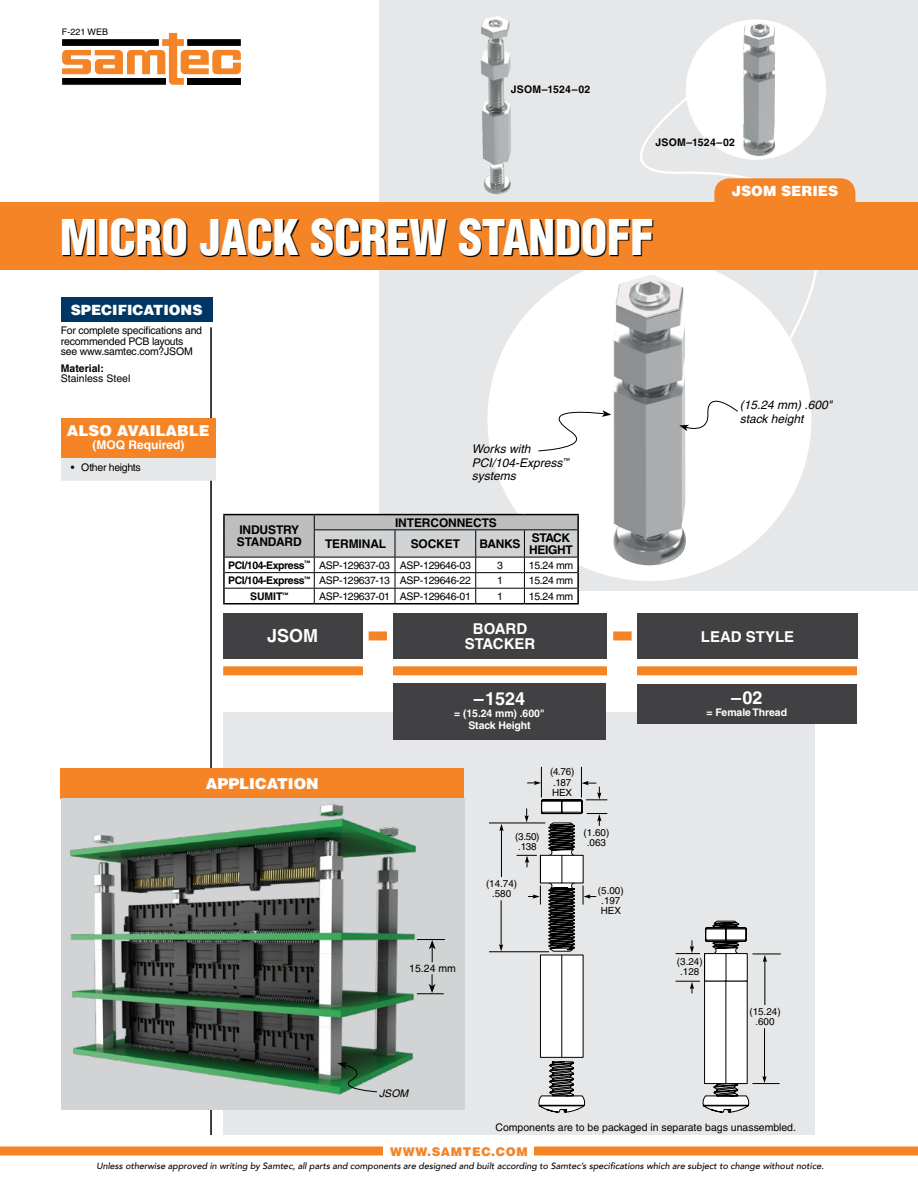
<style>
.page{position:relative;width:918px;height:1188px;background:#fff}
.page>*{position:absolute;margin:0;border:0;box-sizing:border-box;transform-origin:0 0}
.t1{font:900 condensed 48px "Helvetica";letter-spacing:-.01em;color:#fff}
.t2{font:700 18px "Helvetica";color:#fff}
.t3{font:900 15px "Helvetica";color:#fff}
.t4{font:700 15px/15px "Helvetica";color:#fff;text-align:center}
.t5{font:900 14.1px "Helvetica";color:#fff}
.t6{font:italic 12px/13.5px "Helvetica";color:#000}
.t7{font:700 12px/12px "Helvetica";letter-spacing:-.01em;color:#000}
.t8{font:900 12px "Helvetica";letter-spacing:.05em;color:#f58427}
.t9{font:700 12px "Helvetica";color:#fff}
.t10{font:700 12px/12px "Helvetica";letter-spacing:-.03em;color:#000}
.t11{font:10.5px/10.5px "Helvetica";letter-spacing:-.02em;color:#000}
.t12{font:10.5px "Helvetica";color:#000}
.t13{font:700 10.5px/12px "Helvetica";letter-spacing:-.01em;color:#fff;text-align:center}
.t14{font:700 10.5px "Helvetica";letter-spacing:.02em;color:#000}
.t15{font:700 10.5px "Helvetica";color:#000}
.t16{font:italic 10.5px "Helvetica";color:#000}
.t17{font:9.9px/9.9px "Helvetica";color:#000;text-align:center}
.t18{font:italic 500 9px "Avenir";color:#000}
.t19{font:9px "Helvetica";color:#000}
.s1{font-weight:700}
</style>
<div class="page">
<div style="left:379px;top:0;width:539px;height:591px;background:#e6e7e8"></div>
<svg style="left:576px;top:74px;width:342px;height:323px"></svg>
<svg style="left:686px;top:19px;width:140px;height:141px;background:#d8d9d9"></svg>
<div style="left:487px;top:257px;width:324px;height:324px;background:#fff;border-radius:50%"></div>
<img style="left:613px;top:275px;width:73px;height:291px">
<img style="left:481px;top:16px;width:263px;height:179px">
<svg style="left:679px;top:386px;width:59px;height:48px"></svg>
<svg style="left:538px;top:410px;width:73px;height:41px"></svg>
<div style="left:0;top:203px;width:918px;height:67px;background:#f58427"></div>
<div style="left:0;top:1147px;width:918px;height:9px;background:#f58427"></div>
<div style="left:384px;top:1145px;width:150px;height:13px;background:#fff"></div>
<svg style="left:62px;top:33px;width:179px;height:52px"></svg>
<div style="left:62px;top:78px;width:104px;height:7px;background:#000"></div>
<div style="left:187px;top:78px;width:54px;height:7px;background:#000"></div>
<svg style="left:63px;top:219px;width:591px;height:39px"></svg>
<hr style="left:210px;top:327px;width:2px;height:808px;background:#000">
<div style="left:61px;top:457px;width:155px;height:24px;background:#e6e7e8"></div>
<div style="left:61px;top:418px;width:155px;height:39px;background:#f58427"></div>
<div style="left:714px;top:178px;width:141px;height:25px;background:#f58427"></div>
<div style="left:223px;top:713px;width:591px;height:422px;background:#e6e7e8"></div>
<div style="left:223px;top:666px;width:634px;height:9px;background:#f58427"></div>
<div style="left:223px;top:613px;width:634px;height:46px;background:#414042"></div>
<div style="left:393px;top:684px;width:213px;height:56px;background:#414042"></div>
<div style="left:363px;top:605px;width:30px;height:74px;background:#fff"></div>
<div style="left:369px;top:631px;width:18px;height:9px;background:#f58427"></div>
<div style="left:608px;top:605px;width:30px;height:74px;background:#fff"></div>
<div style="left:613px;top:631px;width:19px;height:9px;background:#f58427"></div>
<div style="left:637px;top:684px;width:219px;height:40px;background:#414042"></div>
<hr style="left:223px;top:514px;width:91px;height:1px;background:#000">
<hr style="left:314px;top:514px;width:81px;height:1px;background:#000">
<hr style="left:395px;top:514px;width:81px;height:1px;background:#000">
<hr style="left:476px;top:514px;width:48px;height:1px;background:#000">
<hr style="left:524px;top:514px;width:55px;height:1px;background:#000">
<svg style="left:223px;top:515px;width:356px;height:89px"></svg>
<div style="left:705px;top:981px;width:42px;height:103px;background:#fff"></div>
<hr style="left:726px;top:981px;width:1px;height:103px;background:#000">
<svg style="left:499px;top:944px;width:5px;height:7px"></svg>
<hr style="left:501px;top:900px;width:1px;height:48px;background:#000">
<hr style="left:501px;top:830px;width:1px;height:47px;background:#000">
<svg style="left:499px;top:824px;width:5px;height:7px"></svg>
<hr style="left:489px;top:823px;width:56px;height:1px;background:#000">
<hr style="left:541px;top:767px;width:1px;height:31px;background:#000">
<hr style="left:581px;top:767px;width:1px;height:31px;background:#000">
<svg style="left:517px;top:781px;width:90px;height:332px"></svg>
<hr style="left:489px;top:952px;width:60px;height:1px;background:#000">
<hr style="left:764px;top:1028px;width:1px;height:51px;background:#000">
<svg style="left:676px;top:921px;width:105px;height:129px"></svg>
<svg style="left:703px;top:1061px;width:77px;height:52px"></svg>
<div style="left:61px;top:768px;width:403px;height:31px;background:#f58427"></div>
<div style="left:61px;top:799px;width:403px;height:311px;background:#d1d3d4"></div>
<img style="left:63px;top:798px;width:372px;height:297px">
<svg style="left:336px;top:1062px;width:42px;height:30px"></svg>
<div style="left:61px;top:297px;width:151px;height:24px;background:#003663"></div>
<p class="t19" style="left:62px;top:26px;width:48px">F-221 WEB</p>
<p class="t14" style="left:511px;top:83px;width:81px">JSOM–1524–02</p>
<p class="t14" style="left:656px;top:136px;width:81px">JSOM–1524–02</p>
<h3 class="t5" style="left:732px;top:182px;width:108px">JSOM SERIES</h3>
<h1 class="t1" style="left:60px;top:207px;width:596px">MICRO JACK SCREW STANDOFF</h1>
<h3 class="t5" style="left:71px;top:301px;width:133px">SPECIFICATIONS</h3>
<p class="t11" style="left:61px;top:325px;width:143px">For complete specifications and recommended PCB layouts see www.samtec.com?JSOM</p>
<p class="t15" style="left:61px;top:362px;width:45px">Material:</p>
<p class="t12" style="left:61px;top:372px;width:71px">Stainless Steel</p>
<h3 class="t3" style="left:67px;top:420px;width:144px">ALSO AVAILABLE</h3>
<p class="t9" style="left:92px;top:438px;width:94px">(MOQ Required)</p>
<p class="t11" style="left:71px;top:463px;width:72px">• Other heights</p>
<p class="t6" style="left:472px;top:442px;width:99px">Works with<br>PCI/104-Express<sup>™ </sup>systems</p>
<p class="t7" style="left:395px;top:516px;width:103px">INTERCONNECTS</p>
<p class="t7" style="left:237px;top:524px;width:66px">INDUSTRY<br>STANDARD</p>
<p class="t7" style="left:325px;top:538px;width:63px">TERMINAL</p>
<p class="t7" style="left:411px;top:538px;width:51px">SOCKET</p>
<p class="t7" style="left:480px;top:538px;width:42px">BANKS</p>
<p class="t10" style="left:529px;top:532px;width:45px">STACK<br>HEIGHT</p>
<p class="t11" style="left:228px;top:560px;width:244px"><span class="s1">PCI/104-Express</span><sup>™</sup> ASP-129637-03 ASP-129646-03</p>
<p class="t11" style="left:497px;top:560px;width:7px">3</p>
<p class="t11" style="left:529px;top:560px;width:46px">15.24 mm</p>
<p class="t11" style="left:228px;top:576px;width:244px"><span class="s1">PCI/104-Express</span><sup>™</sup> ASP-129637-13 ASP-129646-22</p>
<p class="t11" style="left:497px;top:576px;width:7px">1</p>
<p class="t11" style="left:529px;top:576px;width:46px">15.24 mm</p>
<p class="t15" style="left:250px;top:590px;width:40px">SUMIT<sup>™</sup></p>
<p class="t11" style="left:319px;top:591px;width:153px">ASP-129637-01 ASP-129646-01</p>
<p class="t11" style="left:497px;top:591px;width:7px">1</p>
<p class="t11" style="left:529px;top:591px;width:46px">15.24 mm</p>
<p class="t6" style="left:740px;top:398px;width:94px">(15.24 mm) .600" stack height</p>
<h3 class="t4" style="left:465px;top:621px;width:72px">BOARD<br>STACKER</h3>
<h2 class="t2" style="left:267px;top:625px;width:53px">JSOM</h2>
<h3 class="t4" style="left:701px;top:629px;width:95px">LEAD STYLE</h3>
<h2 class="t2" style="left:474px;top:688px;width:53px">–1524</h2>
<p class="t13" style="left:454px;top:708px;width:92px">= (15.24 mm) .600"<br>Stack Height</p>
<h2 class="t2" style="left:731px;top:686px;width:33px">–02</h2>
<p class="t13" style="left:706px;top:706px;width:82px">= Female Thread</p>
<h3 class="t3" style="left:206px;top:774px;width:114px">APPLICATION</h3>
<p class="t11" style="left:409px;top:963px;width:48px">15.24 mm</p>
<p class="t16" style="left:379px;top:1088px;width:31px">JSOM</p>
<p class="t17" style="left:550px;top:767px;width:26px;text-align:left">(4.76) .187<br>HEX</p>
<p class="t17" style="left:515px;top:831px;width:26px">(3.50) .138</p>
<p class="t17" style="left:486px;top:879px;width:33px">(14.74) .580</p>
<p class="t17" style="left:584px;top:827px;width:27px">(1.60) .063</p>
<p class="t17" style="left:598px;top:886px;width:27px;text-align:left">(5.00) .197<br>HEX</p>
<p class="t17" style="left:677px;top:957px;width:27px">(3.24) .128</p>
<p class="t17" style="left:749px;top:1007px;width:33px">(15.24) .600</p>
<p class="t12" style="left:495px;top:1121px;width:302px">Components are to be packaged in separate bags unassembled.</p>
<p class="t8" style="left:390px;top:1143px;width:139px">WWW.SAMTEC.COM</p>
<p class="t18" style="left:96px;top:1160px;width:729px">Unless otherwise approved in writing by Samtec, all parts and components are designed and built according to Samtec’s specifications which are subject to change without notice.</p>
</div>
